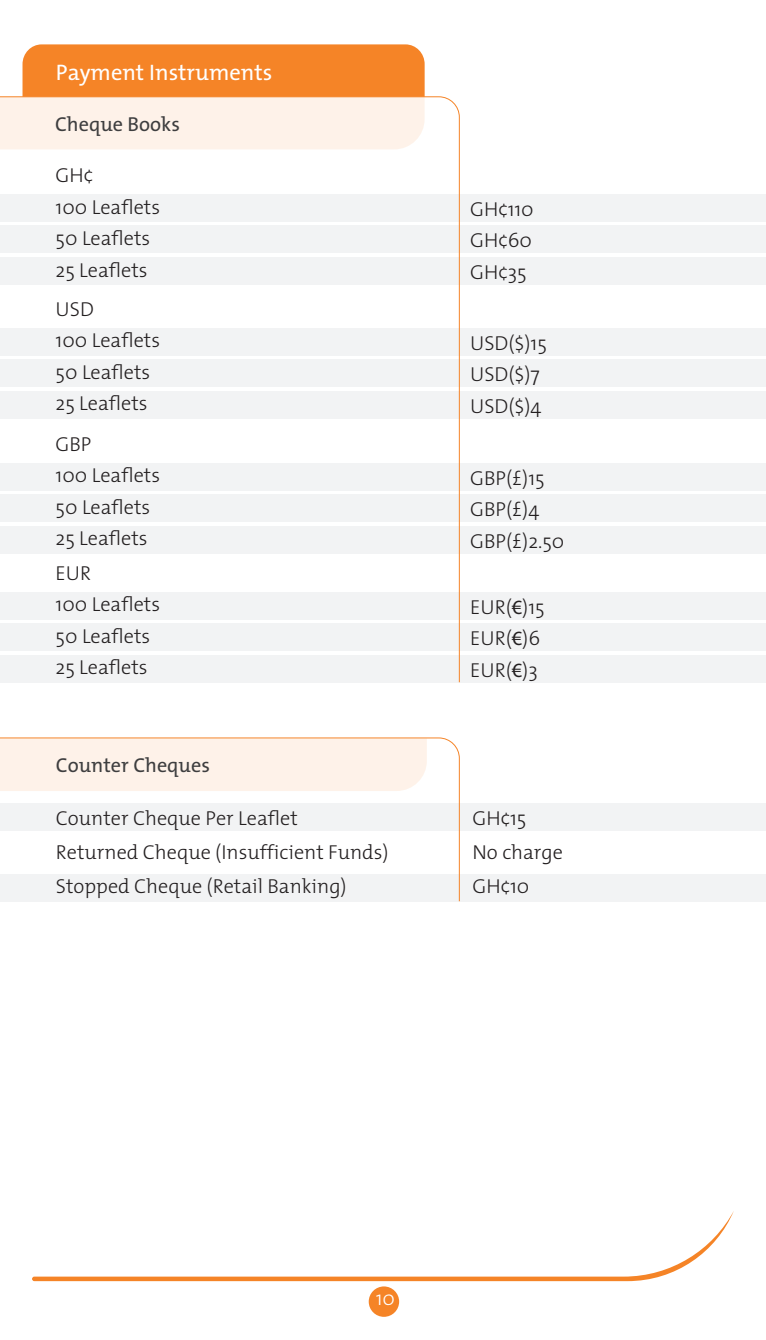
<style>
.page{position:relative;width:766px;height:1340px;background:#fff}
.page>*{position:absolute;margin:0;border:0;box-sizing:border-box;transform-origin:0 0}
.t1{font:22.5px "The Mix Plain";color:#fff}
.t2{font:300 20.25px/31.5px "The Mix";color:#231f20}
.t3{font:20.25px "The Mix Plain";color:#3e3e3f}
.t4{font:300 20.25px "The Mix";color:#fff}
.s1{font-family:"Myriad Pro";font-weight:400}
</style>
<div class="page">
<div style="left:368px;top:1286px;width:31px;height:30px;background:#f58427;border-radius:50%"></div>
<div style="left:0;top:804px;width:765px;height:27px;background:#f2f3f4"></div>
<div style="left:0;top:874px;width:765px;height:27px;background:#f2f3f4"></div>
<svg style="left:0;top:737px;width:460px;height:164px"></svg>
<div style="left:0;top:226px;width:765px;height:27px;background:#f2f3f4"></div>
<div style="left:0;top:257px;width:765px;height:27px;background:#f2f3f4"></div>
<div style="left:0;top:194px;width:765px;height:27px;background:#f2f3f4"></div>
<div style="left:0;top:359px;width:765px;height:28px;background:#f2f3f4"></div>
<div style="left:0;top:391px;width:765px;height:27px;background:#f2f3f4"></div>
<div style="left:0;top:328px;width:765px;height:27px;background:#f2f3f4"></div>
<div style="left:0;top:495px;width:765px;height:27px;background:#f2f3f4"></div>
<div style="left:0;top:526px;width:765px;height:27px;background:#f2f3f4"></div>
<div style="left:0;top:463px;width:765px;height:27px;background:#f2f3f4"></div>
<div style="left:0;top:623px;width:765px;height:27px;background:#f2f3f4"></div>
<div style="left:0;top:655px;width:765px;height:27px;background:#f2f3f4"></div>
<div style="left:0;top:592px;width:765px;height:27px;background:#f2f3f4"></div>
<div style="left:22px;top:44px;width:402px;height:52px;background:#f58427"></div>
<svg style="left:0;top:96px;width:460px;height:587px"></svg>
<svg style="left:32px;top:1212px;width:701px;height:69px"></svg>
<p class="t1" style="left:56px;top:53px;width:218px">Payment Instruments</p>
<p class="t3" style="left:55px;top:107px;width:126px">Cheque Books</p>
<p class="t2" style="left:56px;top:159px;width:106px">GH¢<br>100 Leaflets<br>50 Leaflets<br>25 Leaflets</p>
<p class="t2" style="left:56px;top:292px;width:106px">USD<br>100 Leaflets<br>50 Leaflets<br>25 Leaflets</p>
<p class="t2" style="left:56px;top:427px;width:106px">GBP<br>100 Leaflets<br>50 Leaflets<br>25 Leaflets</p>
<p class="t2" style="left:56px;top:556px;width:106px">EUR<br>100 Leaflets<br>50 Leaflets<br>25 Leaflets</p>
<p class="t3" style="left:56px;top:748px;width:156px">Counter Cheques</p>
<p class="t2" style="left:470px;top:192px;width:65px;text-align:justify">GH¢110<br>GH¢60<br>GH¢35</p>
<p class="t2" style="left:470px;top:326px;width:78px">USD($)15<br>USD($)7<br>USD($)4</p>
<p class="t2" style="left:470px;top:461px;width:96px">GBP(£)15<br>GBP(£)4<br>GBP(£)2.50</p>
<p class="t2" style="left:470px;top:590px;width:76px">EUR(<span class="s1">€</span>)15<br>EUR(<span class="s1">€</span>)6<br>EUR(<span class="s1">€</span>)3</p>
<p class="t2" style="left:56px;top:801px;width:334px;line-height:33.8px">Counter Cheque Per Leaflet<br>Returned Cheque (Insufficient Funds)<br>Stopped Cheque (Retail Banking)</p>
<p class="t2" style="left:472px;top:801px;width:92px;line-height:33.8px">GH¢15<br>No charge<br>GH¢10</p>
<p class="t4" style="left:375px;top:1281px;width:21px">10</p>
</div>
